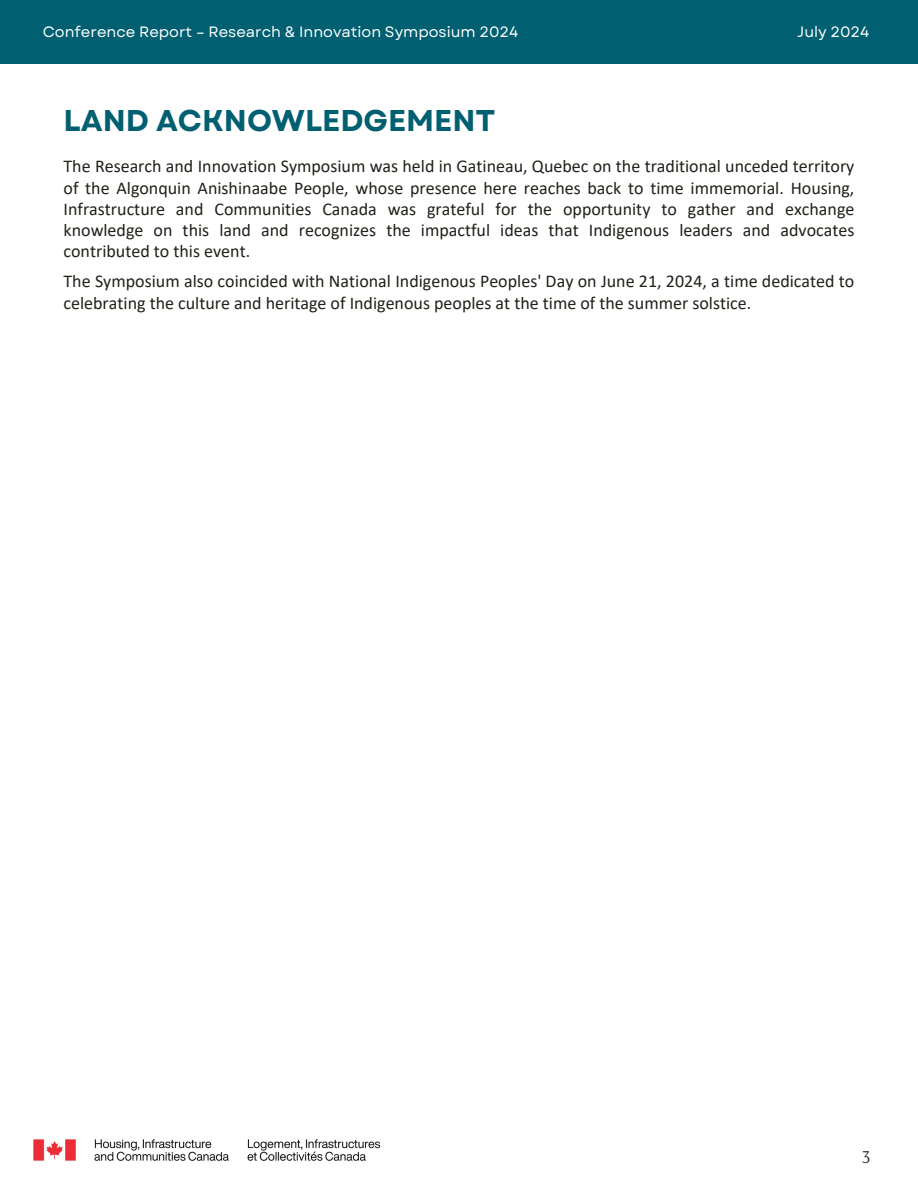
<style>
.page{position:relative;width:918px;height:1188px;background:#fff}
.page>*{position:absolute;margin:0;border:0;box-sizing:border-box;transform-origin:0 0}
.t1{font:700 30px "Garet";color:#005f70}
.t2{font:18px/21.3px "Calibri";color:#21211a;text-align:justify}
.t3{font:18px "Arsenal";color:#21211a}
.t4{font:15px "Garet";color:#fff}
</style>
<div class="page">
<div style="left:0;top:0;width:918px;height:64px;background:#005f70"></div>
<img style="left:33px;top:1139px;width:348px;height:22px">
<p class="t4" style="left:43px;top:21px;width:477px">Conference Report – Research &amp; Innovation Symposium 2024</p>
<p class="t4" style="left:797px;top:21px;width:74px">July 2024</p>
<h2 class="t1" style="left:64px;top:99px;width:433px">LAND ACKNOWLEDGEMENT</h2>
<p class="t2" style="left:64px;top:157px;width:792px">The Research and Innovation Symposium was held in Gatineau, Quebec on the traditional unceded territory of the Algonquin Anishinaabe People, whose presence here reaches back to time immemorial. Housing, Infrastructure and Communities Canada was grateful for the opportunity to gather and exchange knowledge on this land and recognizes the impactful ideas that Indigenous leaders and advocates contributed to this event.</p>
<p class="t2" style="left:64px;top:272px;width:792px">The Symposium also coincided with National Indigenous Peoples' Day on June 21, 2024, a time dedicated to celebrating the culture and heritage of Indigenous peoples at the time of the summer solstice.</p>
<h2 class="t3" style="left:862px;top:1145px;width:10px">3</h2>
</div>
